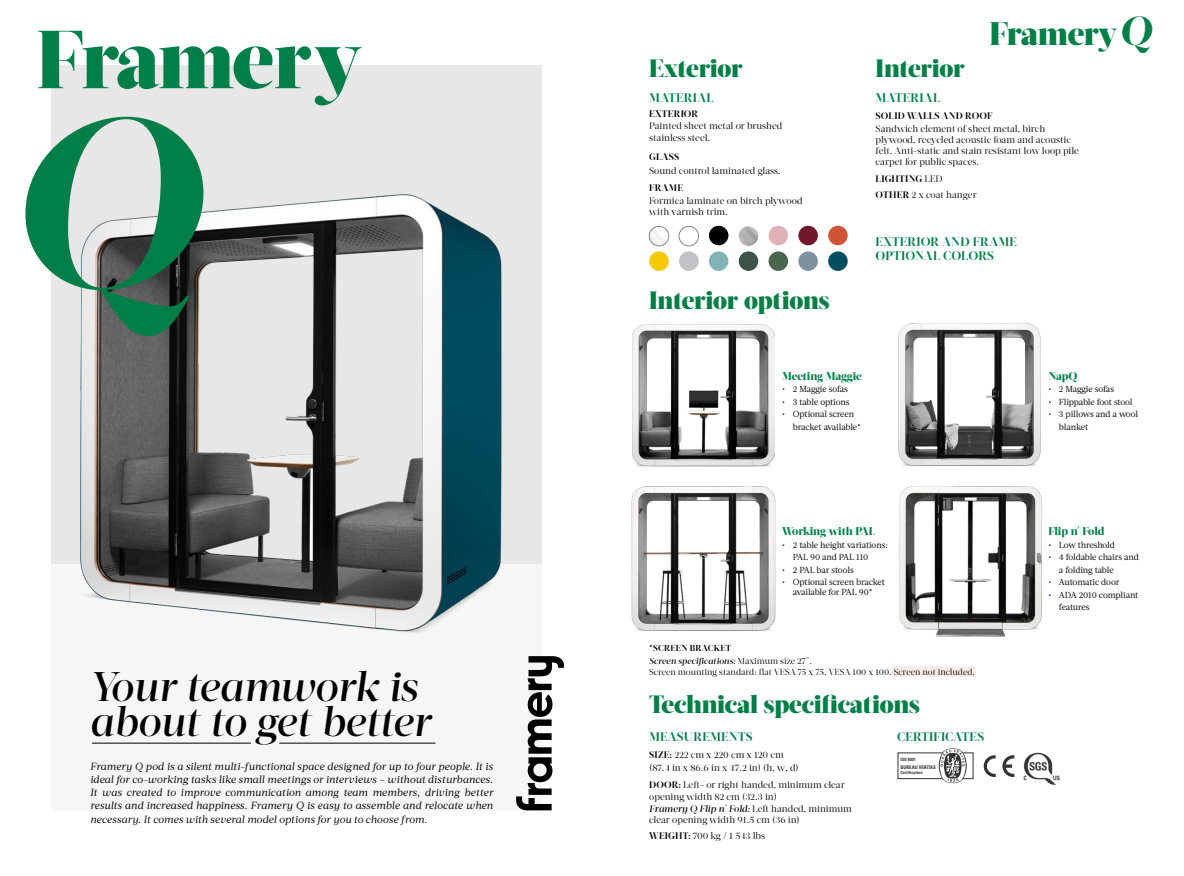
<style>
.page{position:relative;width:1184px;height:876px;background:#fff}
.page>*{position:absolute;margin:0;border:0;box-sizing:border-box;transform-origin:0 0}
.t1{font:italic 800 240.75px "Acta Display";color:#007e48}
.t2{font:900 82px "Acta Display";letter-spacing:-.02em;color:#007e48}
.t3{font:italic 500 41.25px/35px "Acta Display";letter-spacing:-.015em;color:#000}
.t4{font:900 32.62px "Acta Display";letter-spacing:-.01em;color:#007e48}
.t5{font:900 25px "Acta Display";letter-spacing:-.01em;color:#007e48}
.t6{font:700 12.5px "Acta Display";letter-spacing:.02em;color:#007e48}
.t7{font:700 12.5px "Acta Display";color:#007e48}
.t8{font:800 11.25px "Acta Display";letter-spacing:-.01em;color:#007e48}
.t9{font:italic 10.38px/13.2px "Acta";color:#000;text-align:justify}
.t10{font:9.5px/11.2px "Acta Display";color:#000}
.t11{font:700 9.5px "Acta Display";letter-spacing:.03em;color:#000}
.t12{font:8.75px/12.5px "Acta";letter-spacing:-.02em;color:#000}
.t13{font:8.75px "Acta Display";color:#000}
.t14{font:italic 500 8.75px/12.6px "Acta Display";color:#000}
.t15{font:700 condensed 4.88px "Univers";color:#000}
.t16{font:700 condensed 4.5px "Univers";color:#000}
.t17{font:700 condensed 4.38px "Univers";color:#000}
.s1{font-weight:800;font-style:italic;font-size:40.5px}
.s2{font-family:"Acta"}
.s3{font-weight:700}
.s4{font-weight:700;font-style:normal}
.s5{font-weight:400;font-style:normal}
.s6{font-weight:500;font-style:italic}
</style>
<div class="page">
<div style="left:51px;top:65px;width:490px;height:500px;background:#e7e7e7"></div>
<div style="left:51px;top:563px;width:490px;height:247px;background:#f6f6f6"></div>
<svg style="left:516px;top:663px;width:48px;height:147px"></svg>
<svg style="left:983px;top:755px;width:12px;height:21px"></svg>
<svg style="left:1002px;top:755px;width:12px;height:21px"></svg>
<img style="left:1023px;top:752px;width:36px;height:32px">
<svg style="left:938px;top:748px;width:28px;height:34px"></svg>
<img style="left:738px;top:226px;width:20px;height:20px;border-radius:10px">
<div style="left:738px;top:251px;width:20px;height:20px;background:#3d5348;border-radius:50%"></div>
<div style="left:768px;top:251px;width:20px;height:20px;background:#4a664e;border-radius:50%"></div>
<div style="left:828px;top:225px;width:19px;height:20px;background:#ce5436;border-radius:50%"></div>
<div style="left:679px;top:226px;width:19px;height:20px;border:1px solid #878787;border-radius:50%"></div>
<svg style="left:649px;top:226px;width:19px;height:20px"></svg>
<div style="left:649px;top:226px;width:20px;height:20px;border:1px solid #878787;border-radius:50%"></div>
<div style="left:798px;top:251px;width:20px;height:20px;background:#8190a1;border-radius:50%"></div>
<div style="left:828px;top:251px;width:19px;height:20px;background:#004e5f;border-radius:50%"></div>
<div style="left:649px;top:251px;width:19px;height:20px;background:#f6c900;border-radius:50%"></div>
<div style="left:679px;top:251px;width:19px;height:20px;background:#c0c2c5;border-radius:50%"></div>
<div style="left:709px;top:251px;width:19px;height:20px;background:#82b4b6;border-radius:50%"></div>
<div style="left:709px;top:226px;width:19px;height:19px;background:#000;border-radius:50%"></div>
<div style="left:798px;top:226px;width:20px;height:19px;background:#71172b;border-radius:50%"></div>
<div style="left:768px;top:226px;width:20px;height:19px;background:#e1b1b8;border-radius:50%"></div>
<img style="left:51px;top:151px;width:513px;height:512px">
<hr style="left:92px;top:742px;width:159px;height:1px;background:#000">
<hr style="left:279px;top:742px;width:156px;height:1px;background:#000">
<img style="left:898px;top:323px;width:143px;height:143px">
<img style="left:899px;top:486px;width:143px;height:151px">
<img style="left:632px;top:324px;width:142px;height:142px">
<img style="left:631px;top:486px;width:145px;height:145px">
<div style="left:892px;top:666px;width:84px;height:10px;background:#fdede8"></div>
<h2 class="t2" style="left:37px;top:10px;width:326px">Framery</h2>
<h1 class="t1" style="left:6px;top:59px;width:195px">Q</h1>
<h3 class="t3" style="left:89px;top:669px;width:342px">Your teamwork is about to get better</h3>
<p class="t9" style="left:90px;top:759px;width:404px">Framery Q pod is a silent multi-functional space designed for up to four people. It is ideal for co-working tasks like small meetings or interviews – without disturbances.<br>It was created to improve communication among team members, driving better results and increased happiness. Framery Q is easy to assemble and relocate when necessary. It comes with several model options for you to choose from.</p>
<h3 class="t5" style="left:649px;top:53px;width:95px">Exterior</h3>
<h3 class="t5" style="left:875px;top:53px;width:91px">Interior</h3>
<h3 class="t4" style="left:989px;top:14px;width:164px">Framery<span class="s1">Q</span></h3>
<h3 class="t6" style="left:649px;top:90px;width:66px">MATERIAL</h3>
<p class="t11" style="left:649px;top:108px;width:51px">EXTERIOR</p>
<p class="t10" style="left:649px;top:120px;width:135px">Painted sheet metal or brushed stainless steel.</p>
<p class="t11" style="left:649px;top:151px;width:32px">GLASS</p>
<p class="t10" style="left:649px;top:165px;width:133px">Sound control laminated glass.</p>
<p class="t11" style="left:649px;top:182px;width:35px">FRAME</p>
<p class="t10" style="left:649px;top:195px;width:155px">Formica laminate on birch plywood with varnish trim.</p>
<h3 class="t5" style="left:649px;top:285px;width:182px">Interior options</h3>
<h3 class="t6" style="left:875px;top:91px;width:66px">MATERIAL</h3>
<p class="t11" style="left:875px;top:110px;width:118px">SOLID WALLS AND ROOF</p>
<p class="t10" style="left:875px;top:123px;width:205px">Sandwich element of sheet metal, birch plywood, recycled acoustic foam and acoustic felt. Anti<span class="s2">-</span>static and stain resistant low loop pile carpet for public spaces.</p>
<p class="t10" style="left:875px;top:170px;width:102px;line-height:16.4px"><span class="s3">LIGHTING</span> LED<br><span class="s3">OTHER</span> 2 x coat hanger</p>
<h3 class="t6" style="left:875px;top:234px;width:143px">EXTERIOR AND FRAME</h3>
<h3 class="t7" style="left:875px;top:248px;width:120px">OPTIONAL COLORS</h3>
<p class="t8" style="left:782px;top:369px;width:81px">Meeting Maggie</p>
<p class="t12" style="left:782px;top:383px;width:67px">• 2 Maggie sofas</p>
<p class="t12" style="left:782px;top:395px;width:69px">• 3 table options</p>
<p class="t12" style="left:793px;top:408px;width:70px;text-indent:-11px">• Optional screen bracket available*</p>
<p class="t8" style="left:1048px;top:369px;width:31px">NapQ</p>
<p class="t12" style="left:1048px;top:383px;width:67px">• 2 Maggie sofas</p>
<p class="t12" style="left:1048px;top:395px;width:86px">• Flippable foot stool</p>
<p class="t12" style="left:1059px;top:408px;width:80px;text-indent:-11px">• 3 pillows and a wool blanket</p>
<p class="t8" style="left:782px;top:524px;width:94px">Working with PAL</p>
<p class="t12" style="left:793px;top:538px;width:96px;text-indent:-11px">• 2 table height variations:<br>PAL 90 and PAL 110</p>
<p class="t12" style="left:782px;top:563px;width:73px">• 2 PAL bar stools</p>
<p class="t12" style="left:782px;top:577px;width:104px;line-height:10px;text-align:center">• Optional screen bracket available for PAL 90*</p>
<p class="t14" style="left:649px;top:641px;width:164px"><span class="s4">*SCREEN BRACKET<br></span>Screen specifications: <span class="s5">Maximum size 27".</span></p>
<p class="t13" style="left:649px;top:666px;width:327px">Screen mounting standard: flat VESA 75 x 75, VESA 100 x 100. Screen not included.</p>
<h3 class="t5" style="left:649px;top:689px;width:272px">Technical specifications</h3>
<h3 class="t6" style="left:649px;top:729px;width:105px">MEASUREMENTS</h3>
<p class="t10" style="left:649px;top:747px;width:151px;line-height:13.8px"><span class="s3">SIZE:</span> 222 cm x 220 cm x 120 cm (87.4 in x 86.6 in x 47.2 in) (h, w, d)</p>
<p class="t10" style="left:649px;top:778px;width:197px;line-height:12.6px"><span class="s3">DOOR:</span> Left<span class="s2">-</span> or right handed, minimum clear opening width 82 cm (32.3 in)</p>
<p class="t10" style="left:649px;top:802px;width:204px"><span class="s6">Framery Q Flip n' Fold:</span> Left handed, minimum clear opening width 91.5 cm (36 in)</p>
<p class="t10" style="left:649px;top:830px;width:117px"><span class="s3">WEIGHT:</span> 700 kg <span class="s2">/</span> 1 543 lbs</p>
<h3 class="t6" style="left:897px;top:729px;width:89px">CERTIFICATES</h3>
<p class="t16" style="left:900px;top:756px;width:17px">ISO 9001</p>
<p class="t15" style="left:900px;top:764px;width:37px">BUREAU VERITAS</p>
<p class="t17" style="left:900px;top:769px;width:24px">Certification</p>
<p class="t8" style="left:1048px;top:524px;width:58px">Flip n' Fold</p>
<p class="t12" style="left:1048px;top:538px;width:68px">• Low threshold</p>
<p class="t12" style="left:1059px;top:551px;width:81px;text-indent:-11px">• 4 foldable chairs and a folding table</p>
<p class="t12" style="left:1048px;top:576px;width:73px">• Automatic door</p>
<p class="t12" style="left:1059px;top:588px;width:81px;text-indent:-11px">• ADA 2010 compliant features</p>
</div>
